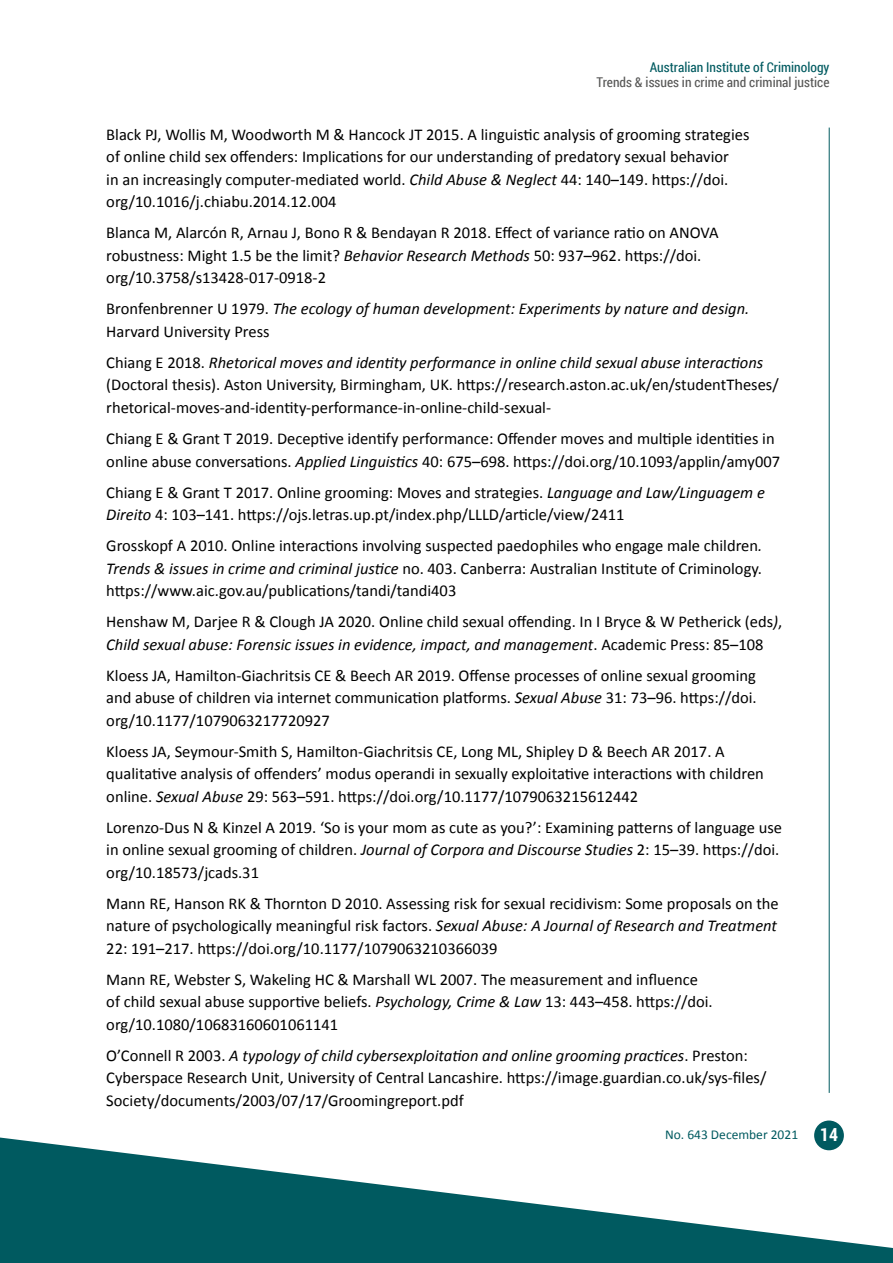
<style>
.page{position:relative;width:893px;height:1263px;background:#fff}
.page>*{position:absolute;margin:0;border:0;box-sizing:border-box;transform-origin:0 0}
.body{font:16.5px/22.5px "Calibri";color:#000}
.body-2{font:italic 16.5px/22.5px "Calibri";color:#000}
.t1{font:13.5px "Roboto Condensed";color:#575756}
.t2{font:13.5px "Roboto Condensed";color:#005a60}
.t3{font:13.5px "Calibri";color:#005a60}
.s1{font-style:italic}
.s2{font-style:normal}
.s3{font-family:"Roboto Condensed";font-weight:700;font-size:18px;color:#fff}
</style>
<div class="page">
<hr style="left:829px;top:128px;width:1px;height:965px;background:#005a60">
<div style="left:814px;top:1120px;width:30px;height:30px;background:#005a60;border-radius:50%"></div>
<svg style="left:0;top:1137px;width:893px;height:126px;fill:#005a60"></svg>
<p class="t2" style="left:650px;top:58px;width:181px">Australian Institute of Criminology</p>
<p class="t1" style="left:597px;top:73px;width:234px">Trends &amp; issues in crime and criminal justice</p>
<p class="body" style="left:106px;top:123px;width:645px">Black PJ, Wollis M, Woodworth M &amp; Hancock JT 2015. A linguistic analysis of grooming strategies of online child sex offenders: Implications for our understanding of predatory sexual behavior<br>in an increasingly computer-mediated world. <span class="s1">Child Abuse &amp; Neglect</span> 44: 140–149. https://doi. org/10.1016/j.chiabu.2014.12.004</p>
<p class="body" style="left:106px;top:222px;width:614px">Blanca M, Alarcón R, Arnau J, Bono R &amp; Bendayan R 2018. Effect of variance ratio on ANOVA robustness: Might 1.5 be the limit? <span class="s1">Behavior Research Methods</span> 50: 937–962. https://doi. org/10.3758/s13428-017-0918-2</p>
<p class="body-2" style="left:106px;top:297px;width:645px"><span class="s2">Bronfenbrenner U 1979.</span> The ecology of human development: Experiments by nature and design.<br><span class="s2">Harvard University Press</span></p>
<p class="body" style="left:106px;top:351px;width:674px">Chiang E 2018. <span class="s1">Rhetorical moves and identity performance in online child sexual abuse interactions </span>(Doctoral thesis). Aston University, Birmingham, UK. https://research.aston.ac.uk/en/studentTheses/ rhetorical-moves-and-identity-performance-in-online-child-sexual-</p>
<p class="body" style="left:106px;top:427px;width:675px">Chiang E &amp; Grant T 2019. Deceptive identify performance: Offender moves and multiple identities in online abuse conversations. <span class="s1">Applied Linguistics</span> 40: 675–698. https://doi.org/10.1093/applin/amy007</p>
<p class="body" style="left:106px;top:481px;width:660px">Chiang E &amp; Grant T 2017. Online grooming: Moves and strategies. <span class="s1">Language and Law/Linguagem e<br>Direito</span> 4: 103–141. https://ojs.letras.up.pt/index.php/LLLD/article/view/2411</p>
<p class="body" style="left:106px;top:534px;width:657px;text-align:justify">Grosskopf A 2010. Online interactions involving suspected paedophiles who engage male children<span class="s1">.<br>Trends &amp; issues in crime and criminal justice</span> no. 403. Canberra: Australian Institute of Criminology. https://www.aic.gov.au/publications/tandi/tandi403</p>
<p class="body" style="left:106px;top:610px;width:678px">Henshaw M, Darjee R &amp; Clough JA 2020. Online child sexual offending. In I Bryce &amp; W Petherick (eds<span class="s1">)</span>,<br><span class="s1">Child sexual abuse: Forensic issues in evidence, impact, and management</span>. Academic Press: 85–108</p>
<p class="body" style="left:106px;top:664px;width:652px;text-align:justify">Kloess JA, Hamilton-Giachritsis CE &amp; Beech AR 2019. Offense processes of online sexual grooming and abuse of children via internet communication platforms. <span class="s1">Sexual Abuse</span> 31: 73–96. https://doi. org/10.1177/1079063217720927</p>
<p class="body" style="left:106px;top:740px;width:659px">Kloess JA, Seymour-Smith S, Hamilton-Giachritsis CE, Long ML, Shipley D &amp; Beech AR 2017. A qualitative analysis of offenders’ modus operandi in sexually exploitative interactions with children online. <span class="s1">Sexual Abuse</span> 29: 563–591. https://doi.org/10.1177/1079063215612442</p>
<p class="body" style="left:106px;top:816px;width:677px">Lorenzo-Dus N &amp; Kinzel A 2019. ‘So is your mom as cute as you?’: Examining patterns of language use in online sexual grooming of children. <span class="s1">Journal of Corpora and Discourse Studies</span> 2: 15–39. https://doi. org/10.18573/jcads.31</p>
<p class="body" style="left:106px;top:892px;width:674px;text-align:justify">Mann RE, Hanson RK &amp; Thornton D 2010. Assessing risk for sexual recidivism: Some proposals on the nature of psychologically meaningful risk factors. <span class="s1">Sexual Abuse: A Journal of Research and Treatment </span>22: 191–217. https://doi.org/10.1177/1079063210366039</p>
<p class="body" style="left:106px;top:968px;width:608px">Mann RE, Webster S, Wakeling HC &amp; Marshall WL 2007. The measurement and influence of child sexual abuse supportive beliefs. <span class="s1">Psychology, Crime &amp; Law</span> 13: 443–458. https://doi. org/10.1080/10683160601061141</p>
<p class="body" style="left:106px;top:1044px;width:662px">O’Connell R 2003. <span class="s1">A typology of child cybersexploitation and online grooming practices</span>. Preston:<br>Cyberspace Research Unit, University of Central Lancashire. https://image.guardian.co.uk/sys-files/<br>Society/documents/2003/07/17/Groomingreport.pdf</p>
<p class="t3" style="left:665px;top:1126px;width:174px">No. 643 December 2021 <span class="s3">14</span></p>
</div>
